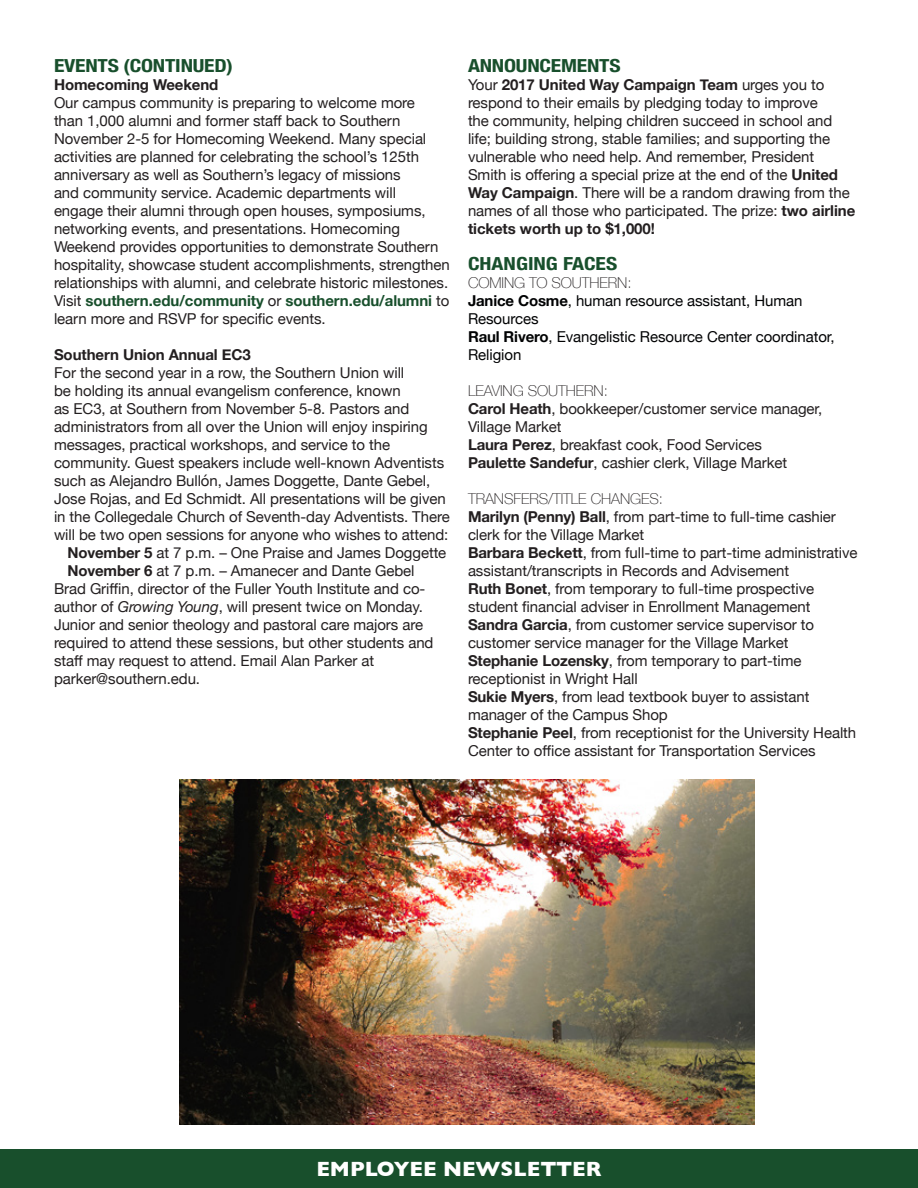
<style>
.page{position:relative;width:918px;height:1188px;background:#fff}
.page>*{position:absolute;margin:0;border:0;box-sizing:border-box;transform-origin:0 0}
.t1{font:700 21px "Gill Sans";color:#fff}
.t2{font:700 condensed 18px "Helvetica Neue";letter-spacing:-.01em;color:#184f2c;scale:1.2 1}
.t3{font:15px/18px "Helvetica Neue";letter-spacing:-.005em;color:#231f20}
.t4{font:15px/18px "Helvetica Neue";letter-spacing:-.005em;color:#010203}
.t5{font:700 15px "Helvetica Neue";letter-spacing:-.005em;color:#231f20}
.s1{font-weight:700;color:#184f2c}
.s2{font-weight:700}
.s3{font-style:italic}
.s4{font-weight:100;color:#231f20}
.s5{font-weight:100}
</style>
<div class="page">
<div style="left:0;top:1149px;width:918px;height:39px;background:#184f2c"></div>
<img style="left:179px;top:780px;width:575px;height:345px">
<p class="t2" style="left:54px;top:51px;width:151px">EVENTS (CONTINUED)</p>
<p class="t5" style="left:54px;top:73px;width:166px">Homecoming Weekend</p>
<p class="t3" style="left:54px;top:95px;width:397px">Our campus community is preparing to welcome more<br>than 1,000 alumni and former staff back to Southern November 2-5 for Homecoming Weekend. Many special activities are planned for celebrating the school’s 125th anniversary as well as Southern’s legacy of missions<br>and community service. Academic departments will<br>engage their alumni through open houses, symposiums, networking events, and presentations. Homecoming Weekend provides opportunities to demonstrate Southern hospitality, showcase student accomplishments, strengthen relationships with alumni, and celebrate historic milestones.<br>Visit <span class="s1">southern.edu/community</span> or <span class="s1">southern.edu/alumni</span> to learn more and RSVP for specific events.</p>
<p class="t5" style="left:54px;top:343px;width:198px">Southern Union Annual EC3</p>
<p class="t3" style="left:54px;top:365px;width:352px">For the second year in a row, the Southern Union will</p>
<p class="t3" style="left:54px;top:383px;width:348px">be holding its annual evangelism conference, known</p>
<p class="t3" style="left:54px;top:401px;width:357px">as EC3, at Southern from November 5-8. Pastors and</p>
<p class="t3" style="left:54px;top:419px;width:375px">administrators from all over the Union will enjoy inspiring</p>
<p class="t3" style="left:54px;top:437px;width:338px">messages, practical workshops, and service to the</p>
<p class="t3" style="left:54px;top:455px;width:392px">community. Guest speakers include well-known Adventists</p>
<p class="t3" style="left:54px;top:473px;width:378px">such as Alejandro Bullón, James Doggette, Dante Gebel,</p>
<p class="t3" style="left:54px;top:491px;width:393px">Jose Rojas, and Ed Schmidt. All presentations will be given</p>
<p class="t3" style="left:54px;top:509px;width:397px">in the Collegedale Church of Seventh-day Adventists. There</p>
<p class="t3" style="left:54px;top:527px;width:396px">will be two open sessions for anyone who wishes to attend:</p>
<p class="t3" style="left:68px;top:545px;width:380px"><span class="s2">November 5</span> at 7 p.m. – One Praise and James Doggette</p>
<p class="t3" style="left:68px;top:563px;width:349px"><span class="s2">November 6</span> at 7 p.m. – Amanecer and Dante Gebel</p>
<p class="t3" style="left:54px;top:581px;width:373px">Brad Griffin, director of the Fuller Youth Institute and co-</p>
<p class="t3" style="left:54px;top:599px;width:371px">author of <span class="s3">Growing Young</span>, will present twice on Monday.</p>
<p class="t3" style="left:54px;top:617px;width:371px">Junior and senior theology and pastoral care majors are</p>
<p class="t3" style="left:54px;top:635px;width:381px">required to attend these sessions, but other students and</p>
<p class="t3" style="left:54px;top:653px;width:322px">staff may request to attend. Email Alan Parker at</p>
<p class="t3" style="left:54px;top:671px;width:148px">parker@southern.edu.</p>
<p class="t2" style="left:468px;top:51px;width:129px">ANNOUNCEMENTS</p>
<p class="t3" style="left:468px;top:77px;width:389px">Your <span class="s2">2017 United Way Campaign Team</span> urges you to respond to their emails by pledging today to improve<br>the community, helping children succeed in school and life; building strong, stable families; and supporting the vulnerable who need help. And remember, President Smith is offering a special prize at the end of the <span class="s2">United Way Campaign</span>. There will be a random drawing from the names of all those who participated. The prize: <span class="s2">two airline tickets worth up to $1,000!</span></p>
<p class="t2" style="left:468px;top:249px;width:126px">CHANGING FACES</p>
<p class="t4" style="left:468px;top:275px;width:368px"><span class="s4">COMING TO SOUTHERN:<br></span><span class="s2">Janice Cosme</span>, human resource assistant, Human<br>Resources<br><span class="s2">Raul Rivero</span>, Evangelistic Resource Center coordinator,<br>Religion</p>
<p class="t3" style="left:468px;top:383px;width:356px"><span class="s5">LEAVING SOUTHERN:<br></span><span class="s2">Carol Heath</span>, bookkeeper/customer service manager, Village Market<br><span class="s2">Laura Perez</span>, breakfast cook, Food Services <span class="s2">Paulette Sandefur</span>, cashier clerk, Village Market</p>
<p class="t3" style="left:468px;top:491px;width:391px"><span class="s5">TRANSFERS/TITLE CHANGES:<br></span><span class="s2">Marilyn (Penny) Ball</span>, from part-time to full-time cashier clerk for the Village Market<br><span class="s2">Barbara Beckett</span>, from full-time to part-time administrative assistant/transcripts in Records and Advisement<br><span class="s2">Ruth Bonet</span>, from temporary to full-time prospective student financial adviser in Enrollment Management <span class="s2">Sandra Garcia</span>, from customer service supervisor to customer service manager for the Village Market <span class="s2">Stephanie Lozensky</span>, from temporary to part-time receptionist in Wright Hall<br><span class="s2">Sukie Myers</span>, from lead textbook buyer to assistant manager of the Campus Shop<br><span class="s2">Stephanie Peel</span>, from receptionist for the University Health Center to office assistant for Transportation Services</p>
<h1 class="t1" style="left:316px;top:1152px;width:287px">EMPLOYEE NEWSLETTER</h1>
</div>
